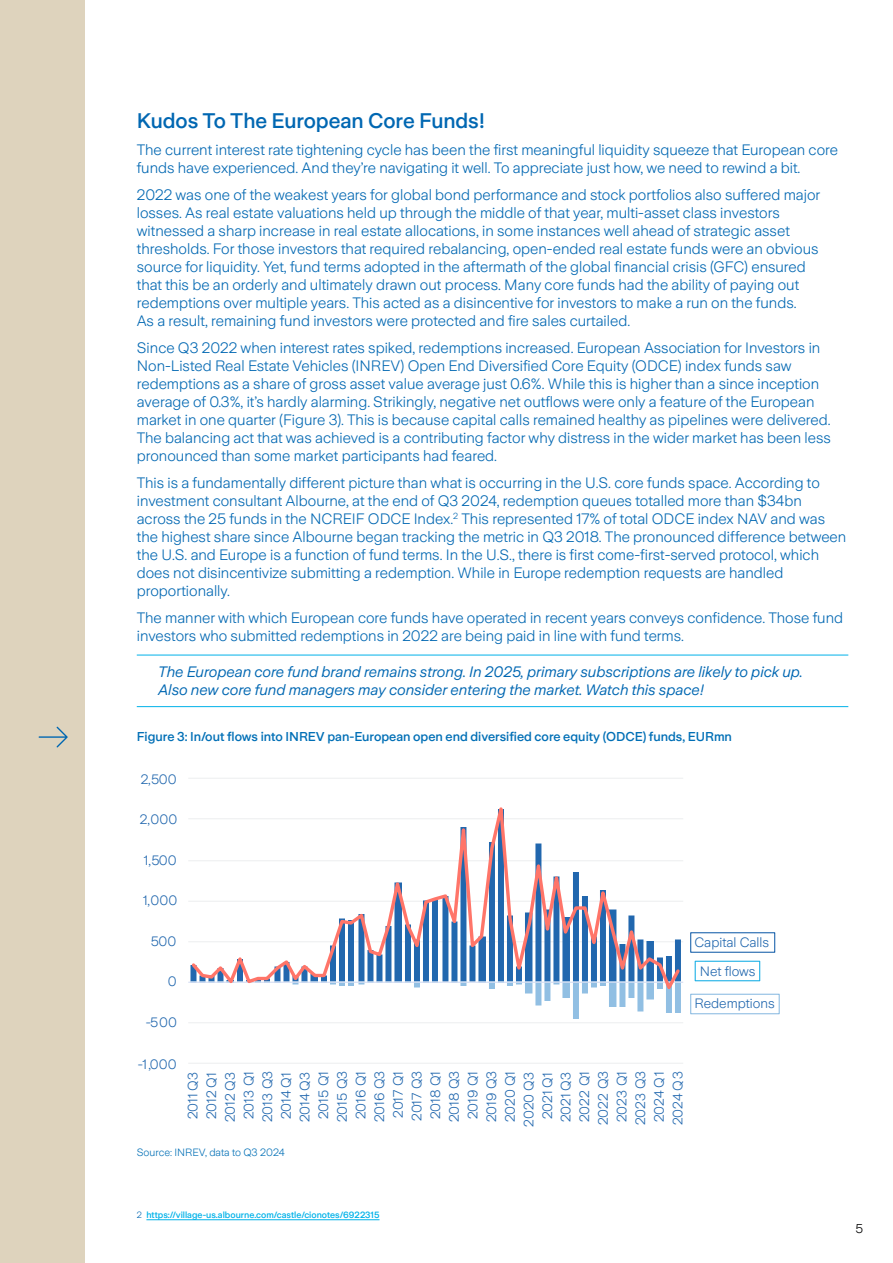
<style>
.page{position:relative;width:893px;height:1263px;background:#fff}
.page>*{position:absolute;margin:0;border:0;box-sizing:border-box;transform-origin:0 0}
.t1{font:500 21px "Zurich Sans";letter-spacing:-.005em;color:#0067b2}
.t2{font:300 15px/18px "Zurich Sans";color:#0067b2}
.t3{font:italic 15px/18px "Zurich Sans";color:#0067b2}
.t4{font:300 13.5px/18.6px "Zurich Sans";letter-spacing:-.005em;color:#2167ae;text-align:right}
.t5{font:500 12.75px "Zurich Sans";color:#006fb6}
.t6{font:300 12.75px "Zurich Sans";color:#000}
.t7{font:300 10.5px "Zurich Sans";color:#006fb6}
.t8{font:500 9px "Zurich Sans";color:#00b2e9}
.s1{font-weight:300;color:#0067b2}
</style>
<div class="page">
<div style="left:0;top:0;width:85px;height:1263px;background:#ded3bd"></div>
<hr style="left:137px;top:706px;width:711px;height:1px;background:#00b2e9">
<hr style="left:137px;top:655px;width:711px;height:1px;background:#00b2e9">
<svg style="left:39px;top:727px;width:29px;height:20px"></svg>
<hr style="left:188px;top:1063px;width:495px;height:1px;background:#eef0f1">
<hr style="left:188px;top:1022px;width:495px;height:1px;background:#eef0f1">
<hr style="left:188px;top:941px;width:495px;height:1px;background:#eef0f1">
<hr style="left:188px;top:901px;width:495px;height:1px;background:#eef0f1">
<hr style="left:188px;top:860px;width:495px;height:1px;background:#eef0f1">
<hr style="left:188px;top:818px;width:495px;height:1px;background:#eef0f1">
<hr style="left:188px;top:778px;width:495px;height:1px;background:#eef0f1">
<svg style="left:535px;top:995px;width:146px;height:24px"></svg>
<hr style="left:188px;top:982px;width:495px;height:1px;background:#d5ddf2">
<svg style="left:189px;top:807px;width:493px;height:188px"></svg>
<div style="left:690px;top:932px;width:85px;height:21px;border:1px solid #2167ae"></div>
<div style="left:690px;top:994px;width:90px;height:20px;border:1px solid #91bfe3"></div>
<div style="left:695px;top:961px;width:65px;height:20px;border:1px solid #1fb1e6"></div>
<hr style="left:146px;top:1219px;width:233px;height:1px;background:#00b2e9">
<h1 class="t1" style="left:137px;top:112px;width:350px">Kudos To The European Core Funds!</h1>
<p class="t2" style="left:137px;top:142px;width:703px">The current interest rate tightening cycle has been the first meaningful liquidity squeeze that European core funds have experienced. And they’re navigating it well. To appreciate just how, we need to rewind a bit.</p>
<p class="t2" style="left:137px;top:187px;width:685px">2022 was one of the weakest years for global bond performance and stock portfolios also suffered major losses. As real estate valuations held up through the middle of that year, multi-asset class investors witnessed a sharp increase in real estate allocations, in some instances well ahead of strategic asset thresholds. For those investors that required rebalancing, open-ended real estate funds were an obvious source for liquidity. Yet, fund terms adopted in the aftermath of the global financial crisis (GFC) ensured that this be an orderly and ultimately drawn out process. Many core funds had the ability of paying out redemptions over multiple years. This acted as a disincentive for investors to make a run on the funds.<br>As a result, remaining fund investors were protected and fire sales curtailed.</p>
<p class="t2" style="left:137px;top:340px;width:696px">Since Q3 2022 when interest rates spiked, redemptions increased. European Association for Investors in Non-Listed Real Estate Vehicles (INREV) Open End Diversified Core Equity (ODCE) index funds saw redemptions as a share of gross asset value average just 0.6%. While this is higher than a since inception average of 0.3%, it’s hardly alarming. Strikingly, negative net outflows were only a feature of the European market in one quarter (Figure 3). This is because capital calls remained healthy as pipelines were delivered.<br>The balancing act that was achieved is a contributing factor why distress in the wider market has been less pronounced than some market participants had feared.</p>
<p class="t2" style="left:137px;top:475px;width:711px">This is a fundamentally different picture than what is occurring in the U.S. core funds space. According to investment consultant Albourne, at the end of Q3 2024, redemption queues totalled more than $34bn across the 25 funds in the NCREIF ODCE Index.<sup>2</sup> This represented 17% of total ODCE index NAV and was the highest share since Albourne began tracking the metric in Q3 2018. The pronounced difference between the U.S. and Europe is a function of fund terms. In the U.S., there is first come-first-served protocol, which does not disincentivize submitting a redemption. While in Europe redemption requests are handled proportionally.</p>
<p class="t2" style="left:137px;top:610px;width:708px">The manner with which European core funds have operated in recent years conveys confidence. Those fund investors who submitted redemptions in 2022 are being paid in line with fund terms.</p>
<p class="t3" style="left:158px;top:664px;width:646px">The European core fund brand remains strong. In 2025, primary subscriptions are likely to pick up.<br>Also new core fund managers may consider entering the market. Watch this space!</p>
<p class="t5" style="left:137px;top:731px;width:597px">Figure 3: In/out flows into INREV pan-European open end diversified core equity (ODCE) funds, EURmn</p>
<p class="t4" style="left:141px;top:770px;width:37px">2,500</p>
<p class="t4" style="left:140px;top:811px;width:39px">2,000</p>
<p class="t4" style="left:144px;top:851px;width:34px">1,500</p>
<p class="t4" style="left:143px;top:892px;width:36px">1,000</p>
<p class="t4" style="left:151px;top:932px;width:27px">500</p>
<p class="t4" style="left:168px;top:973px;width:10px">0</p>
<p class="t4" style="left:146px;top:1013px;width:33px">-500</p>
<p class="t4" style="left:700px;top:929px;width:71px;line-height:28.8px;text-align:left;text-indent:-5px">Capital Calls<br>Net flows</p>
<p class="t4" style="left:695px;top:995px;width:82px">Redemptions</p>
<p class="t4" style="left:138px;top:1055px;width:40px">-1,000</p>
<p class="t4" style="left:185px;top:1127px;width:57px;rotate:-90deg">2011 Q3<br>2012 Q1<br>2012 Q3<br>2013 Q1<br>2013 Q3<br>2014 Q1<br>2014 Q3<br>2015 Q1<br>2015 Q3<br>2016 Q1<br>2016 Q3<br>2017 Q1<br>2017 Q3<br>2018 Q1<br>2018 Q3<br>2019 Q1<br>2019 Q3<br>2020 Q1<br>2020 Q3<br>2021 Q1<br>2021 Q3<br>2022 Q1<br>2022 Q3<br>2023 Q1<br>2023 Q3<br>2024 Q1<br>2024 Q3</p>
<p class="t7" style="left:137px;top:1148px;width:150px">Source: INREV, data to Q3 2024</p>
<p class="t8" style="left:137px;top:1211px;width:244px"><span class="s1">2</span> https://village-us.albourne.com/castle/cionotes/6922315</p>
<p class="t6" style="left:855px;top:1223px;width:9px">5</p>
</div>
